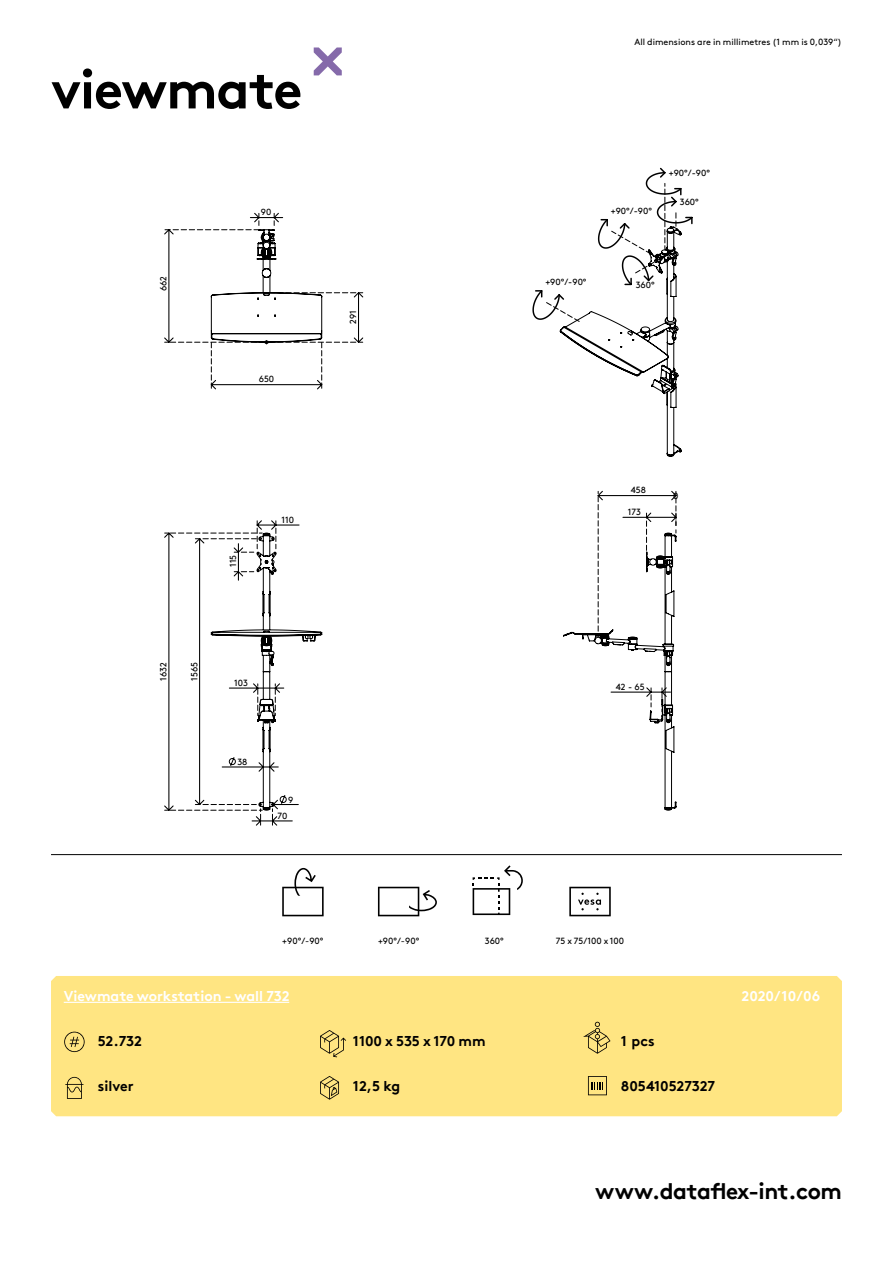
<style>
.page{position:relative;width:893px;height:1263px;background:#fff}
.page>*{position:absolute;margin:0;border:0;box-sizing:border-box;transform-origin:0 0}
.hoofdstuk{font:700 54px "Brown Pro TT";letter-spacing:-.02em;color:#000}
.t1{font:700 22.5px "Brown Pro TT";letter-spacing:-.02em;color:#000}
.specificaties{font:700 14.25px "Brown Pro TT";color:#000}
.t2{font:700 14.25px "Brown Pro TT";color:#fff}
.t3{font:9px "Brown Pro TT Regular Alt";color:#000}
.t4{font:9px "Brown";color:#000}
</style>
<div class="page">
<svg style="left:314px;top:47px;width:28px;height:28px"></svg>
<hr style="left:51px;top:854px;width:791px;height:1px;background:#000">
<svg style="left:282px;top:868px;width:42px;height:48px"></svg>
<svg style="left:378px;top:887px;width:59px;height:29px"></svg>
<svg style="left:473px;top:865px;width:50px;height:50px"></svg>
<svg style="left:569px;top:887px;width:42px;height:29px"></svg>
<div style="left:51px;top:976px;width:791px;height:140px;background:#ffe582"></div>
<svg style="left:164px;top:520px;width:159px;height:306px"></svg>
<svg style="left:164px;top:212px;width:200px;height:178px"></svg>
<svg style="left:532px;top:167px;width:161px;height:290px"></svg>
<svg style="left:563px;top:490px;width:114px;height:321px"></svg>
<svg style="left:64px;top:1032px;width:21px;height:20px"></svg>
<svg style="left:65px;top:1077px;width:18px;height:22px"></svg>
<svg style="left:320px;top:1030px;width:26px;height:27px"></svg>
<svg style="left:583px;top:1022px;width:27px;height:32px"></svg>
<svg style="left:320px;top:1076px;width:19px;height:24px"></svg>
<svg style="left:588px;top:1076px;width:19px;height:19px"></svg>
<hr style="left:64px;top:1002px;width:225px;height:1px;background:#fff">
<p class="hoofdstuk" style="left:51px;top:46px;width:253px">viewmate</p>
<p class="t3" style="left:157px;top:291px;width:17px;rotate:-90deg">662</p>
<p class="t3" style="left:261px;top:205px;width:12px">90</p>
<p class="t3" style="left:259px;top:372px;width:17px">650</p>
<p class="t3" style="left:346px;top:324px;width:15px;rotate:-90deg">291</p>
<p class="t3" style="left:226px;top:567px;width:14px;rotate:-90deg">115</p>
<p class="t3" style="left:282px;top:513px;width:14px">110</p>
<p class="t3" style="left:157px;top:681px;width:20px;rotate:-90deg">1632</p>
<p class="t3" style="left:187px;top:681px;width:20px;rotate:-90deg">1565</p>
<p class="t3" style="left:234px;top:676px;width:15px">103</p>
<p class="t3" style="left:237px;top:755px;width:12px">38</p>
<p class="t3" style="left:288px;top:793px;width:7px">9</p>
<p class="t3" style="left:277px;top:809px;width:11px">70</p>
<p class="t4" style="left:634px;top:35px;width:209px">All dimensions are in millimetres (1 mm is 0,039“)</p>
<p class="t3" style="left:611px;top:204px;width:43px">+90°/-90°</p>
<p class="t3" style="left:669px;top:166px;width:43px">+90°/-90°</p>
<p class="t3" style="left:680px;top:195px;width:21px">360°</p>
<p class="t3" style="left:545px;top:275px;width:43px">+90°/-90°</p>
<p class="t3" style="left:636px;top:278px;width:21px">360°</p>
<p class="t3" style="left:631px;top:483px;width:17px">458</p>
<p class="t3" style="left:628px;top:505px;width:15px">173</p>
<p class="t3" style="left:673px;top:488px;width:7px">0</p>
<p class="t3" style="left:616px;top:680px;width:30px">42 - 65</p>
<p class="t4" style="left:282px;top:934px;width:43px">+90°/-90°</p>
<p class="t4" style="left:378px;top:934px;width:43px">+90°/-90°</p>
<p class="t4" style="left:485px;top:934px;width:21px">360°</p>
<p class="t4" style="left:556px;top:934px;width:70px">75 x 75/100 x 100</p>
<h3 class="t2" style="left:64px;top:985px;width:227px">Viewmate workstation - wall 732</h3>
<h3 class="t2" style="left:742px;top:985px;width:80px">2020/10/06</h3>
<h3 class="specificaties" style="left:98px;top:1029px;width:46px">52.732</h3>
<p class="specificaties" style="left:98px;top:1074px;width:37px">silver</p>
<p class="specificaties" style="left:353px;top:1029px;width:134px">1100 x 535 x 170 mm</p>
<p class="specificaties" style="left:621px;top:1029px;width:35px">1 pcs</p>
<p class="specificaties" style="left:353px;top:1074px;width:49px">12,5 kg</p>
<h3 class="specificaties" style="left:621px;top:1074px;width:96px">805410527327</h3>
<h2 class="t1" style="left:595px;top:1173px;width:248px">www.dataflex-int.com</h2>
</div>
